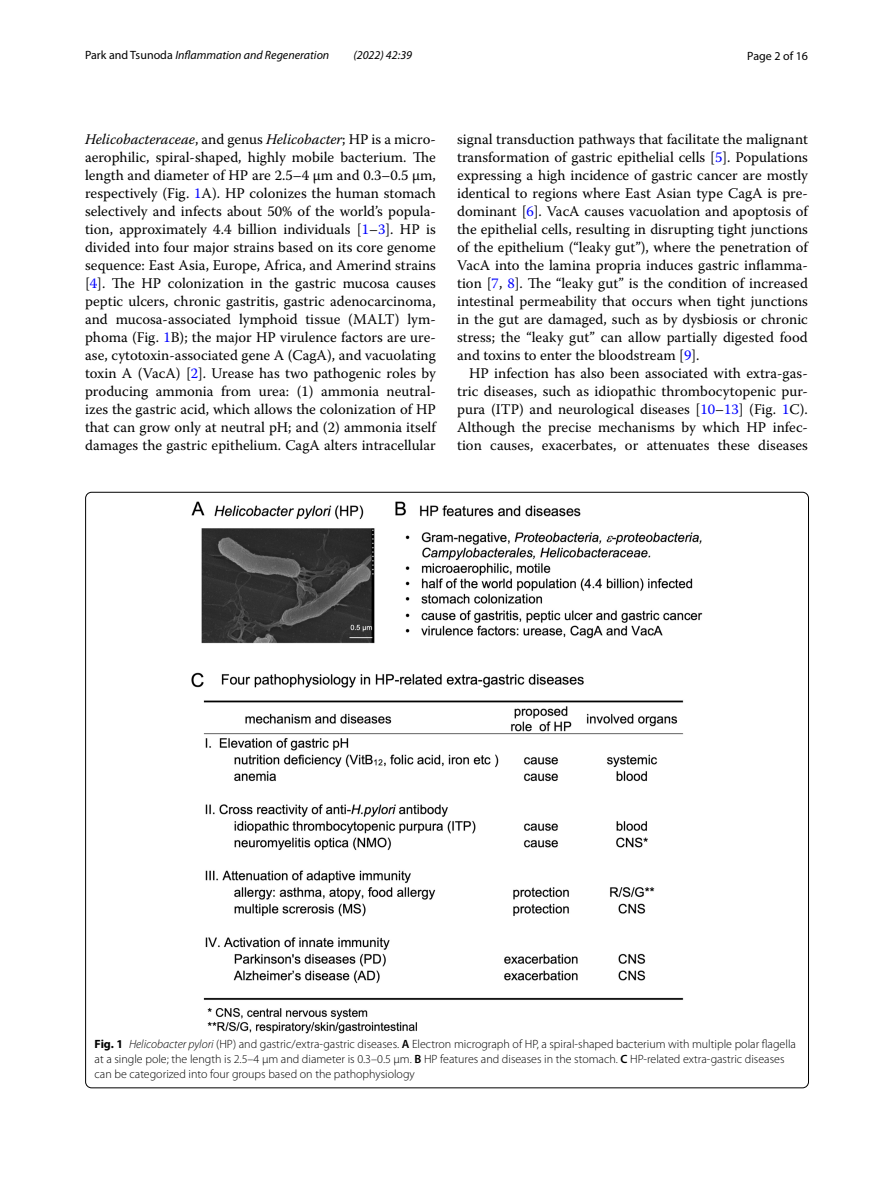
<style>
.page{position:relative;width:893px;height:1187px;background:#fff}
.page>*{position:absolute;margin:0;border:0;box-sizing:border-box;transform-origin:0 0}
.t1{font:14.7px/18px "Warnock Pro";color:#000;text-align:justify}
.t2{font:300 12px/15px "Myriad Pro";color:#000}
.t3{font:italic 12px "Myriad Pro";color:#000}
.t4{font:12px "Myriad Pro";color:#000}
.s1{font-style:normal}
.s2{font-style:italic}
.s3{color:#00f}
.s4{font-weight:700}
.s5{font-weight:600}
</style>
<div class="page">
<img style="left:192px;top:501px;width:510px;height:532px">
<p class="t3" style="left:85px;top:48px;width:246px"><span class="s1">Park and Tsunoda</span> Inflammation and Regeneration</p>
<p class="t3" style="left:353px;top:48px;width:60px">(2022) 42:39</p>
<p class="t4" style="left:747px;top:48px;width:62px">Page 2 of 16</p>
<p class="t1" style="left:85px;top:130px;width:352px"><span class="s2">Helicobacteraceae</span>, and genus <span class="s2">Helicobacter</span>; HP is a micro&shy;aerophilic, spiral-shaped, highly mobile bacterium. The length and diameter of HP are 2.5–4 μm and 0.3–0.5 μm, respectively (Fig. <span class="s3">1</span>A). HP colonizes the human stomach selectively and infects about 50% of the world’s popula&shy;tion, approximately 4.4 billion individuals [<span class="s3">1</span>–<span class="s3">3</span>]. HP is divided into four major strains based on its core genome sequence: East Asia, Europe, Africa, and Amerind strains [<span class="s3">4</span>]. The HP colonization in the gastric mucosa causes peptic ulcers, chronic gastritis, gastric adenocarcinoma, and mucosa-associated lymphoid tissue (MALT) lym&shy;phoma (Fig. <span class="s3">1</span>B); the major HP virulence factors are ure&shy;ase, cytotoxin-associated gene A (CagA), and vacuolating toxin A (VacA) [<span class="s3">2</span>]. Urease has two pathogenic roles by producing ammonia from urea: (1) ammonia neutral&shy;izes the gastric acid, which allows the colonization of HP that can grow only at neutral pH; and (2) ammonia itself damages the gastric epithelium. CagA alters intracellular</p>
<p class="t1" style="left:457px;top:130px;width:352px">signal transduction pathways that facilitate the malignant transformation of gastric epithelial cells [<span class="s3">5</span>]. Populations expressing a high incidence of gastric cancer are mostly identical to regions where East Asian type CagA is pre&shy;dominant [<span class="s3">6</span>]. VacA causes vacuolation and apoptosis of the epithelial cells, resulting in disrupting tight junctions of the epithelium (“leaky gut”), where the penetration of VacA into the lamina propria induces gastric inflamma&shy;tion [<span class="s3">7</span>, <span class="s3">8</span>]. The “leaky gut” is the condition of increased intestinal permeability that occurs when tight junctions in the gut are damaged, such as by dysbiosis or chronic stress; the “leaky gut” can allow partially digested food and toxins to enter the bloodstream [<span class="s3">9</span>].</p>
<p class="t1" style="left:457px;top:364px;width:352px;text-indent:12px">HP infection has also been associated with extra-gas&shy;tric diseases, such as idiopathic thrombocytopenic pur&shy;pura (ITP) and neurological diseases [<span class="s3">10</span>–<span class="s3">13</span>] (Fig. <span class="s3">1</span>C).<br>Although the precise mechanisms by which HP infec&shy;tion causes, exacerbates, or attenuates these diseases</p>
<p class="t2" style="left:95px;top:1036px;width:703px"><span class="s4">Fig. 1</span> <span class="s2">Helicobacter pylori</span> (HP) and gastric/extra-gastric diseases. <span class="s5">A</span> Electron micrograph of HP, a spiral-shaped bacterium with multiple polar flagella at a single pole; the length is 2.5–4 μm and diameter is 0.3–0.5 μm. <span class="s5">B</span> HP features and diseases in the stomach. <span class="s5">C</span> HP-related extra-gastric diseases can be categorized into four groups based on the pathophysiology</p>
</div>
